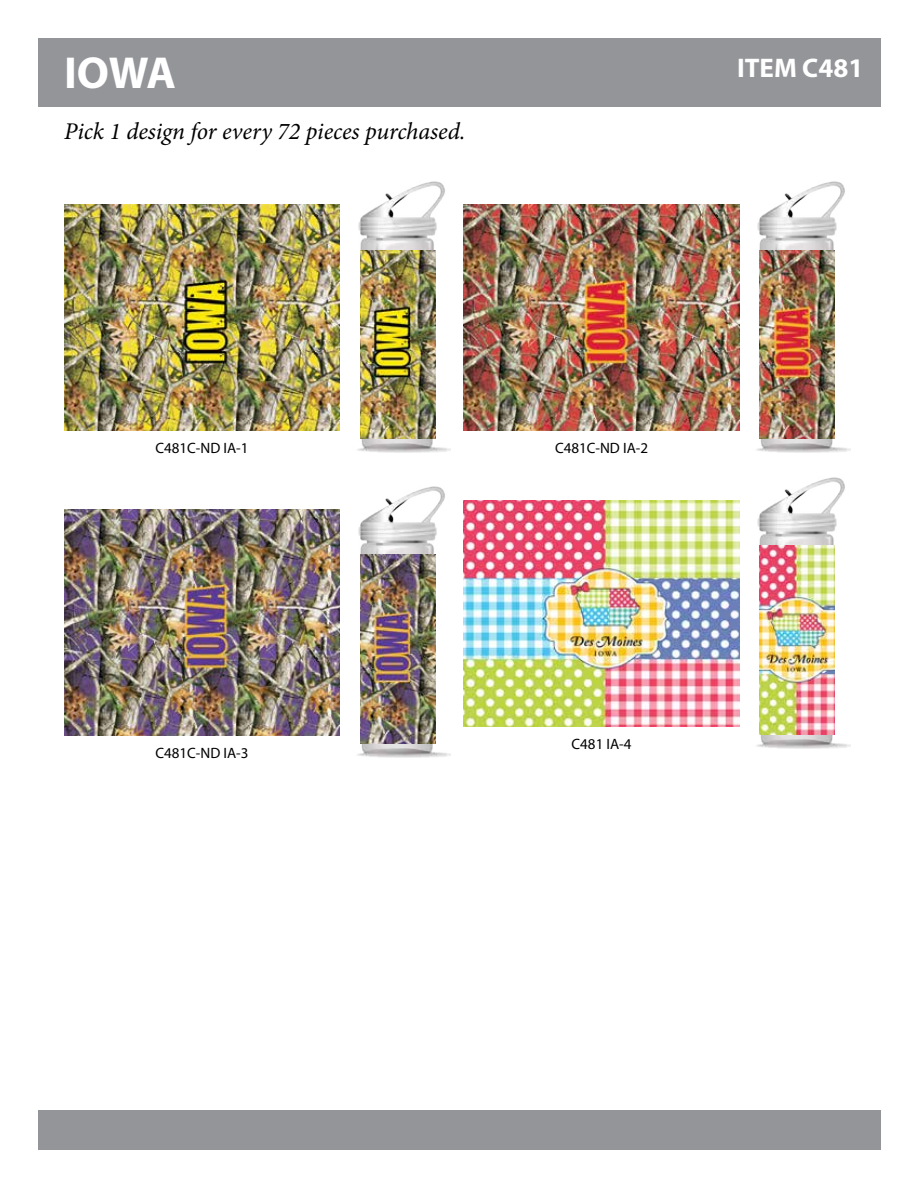
<style>
.page{position:relative;width:918px;height:1188px;background:#fff}
.page>*{position:absolute;margin:0;border:0;box-sizing:border-box;transform-origin:0 0}
.t1{font:700 45px "Myriad Pro";color:#fff}
.t2{font:700 27px "Myriad Pro";color:#fff}
.t3{font:italic 24px "Minion Pro";letter-spacing:-.005em;color:#000}
.t4{font:15px "Myriad Pro";color:#000}
</style>
<div class="page">
<div style="left:38px;top:39px;width:842px;height:68px;background:#939598"></div>
<div style="left:38px;top:1110px;width:842px;height:40px;background:#939598"></div>
<img style="left:64px;top:205px;width:276px;height:226px">
<img style="left:64px;top:510px;width:276px;height:226px">
<img style="left:464px;top:205px;width:275px;height:226px">
<img style="left:357px;top:181px;width:94px;height:272px">
<img style="left:357px;top:486px;width:94px;height:272px">
<img style="left:756px;top:181px;width:94px;height:272px">
<img style="left:360px;top:250px;width:75px;height:189px">
<img style="left:360px;top:555px;width:75px;height:189px">
<img style="left:760px;top:250px;width:75px;height:189px">
<img style="left:464px;top:500px;width:275px;height:226px">
<img style="left:756px;top:477px;width:94px;height:272px">
<img style="left:760px;top:546px;width:75px;height:188px">
<h1 class="t1" style="left:64px;top:43px;width:113px">IOWA</h1>
<h2 class="t2" style="left:737px;top:51px;width:128px">ITEM C481</h2>
<h3 class="t3" style="left:64px;top:115px;width:403px">Pick 1 design for every 72 pieces purchased.</h3>
<p class="t4" style="left:155px;top:439px;width:95px">C481C-ND IA-1</p>
<p class="t4" style="left:155px;top:744px;width:95px">C481C-ND IA-3</p>
<p class="t4" style="left:555px;top:439px;width:95px">C481C-ND IA-2</p>
<p class="t4" style="left:572px;top:735px;width:61px">C481 IA-4</p>
</div>
